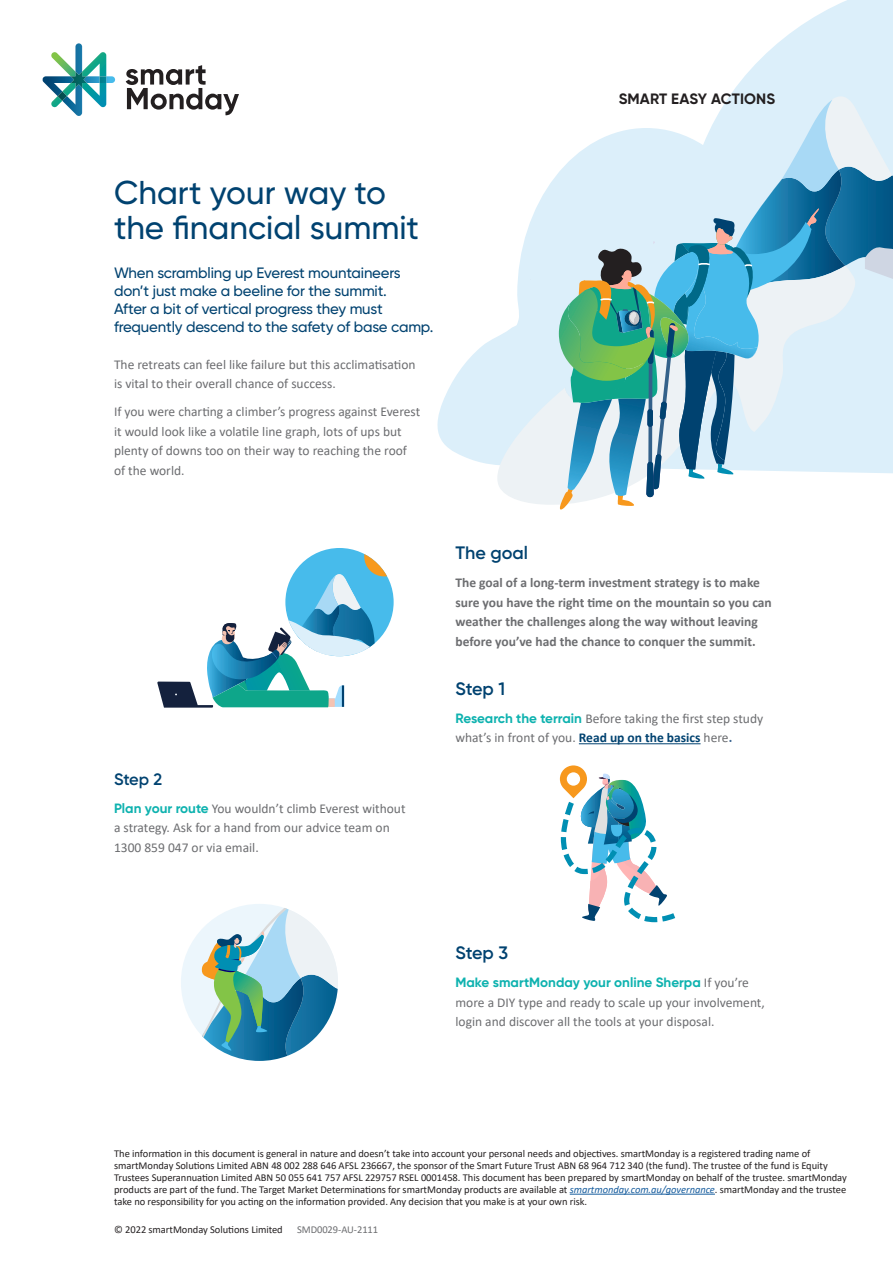
<style>
.page{position:relative;width:893px;height:1263px;background:#fff}
.page>*{position:absolute;margin:0;border:0;box-sizing:border-box;transform-origin:0 0}
.t1{font:500 33px/34.5px "Gilroy";color:#004270}
.t2{font:600 18px "Gilroy";color:#004270}
.t3{font:600 16.5px "Gilroy";color:#004270}
.t4{font:500 15px/18px "Gilroy";letter-spacing:-.01em;color:#004270}
.t5{font:700 15px "Gilroy";letter-spacing:.005em;color:#231f20}
.t6{font:13.5px/19.5px "Calibri";color:#6c6d70}
.t7{font:700 13.5px/19.5px "Calibri";color:#6c6d70}
.t8{font:700 13.5px "Gilroy";color:#0eb2af}
.t9{font:10.5px/12px "Calibri";letter-spacing:-.005em;color:#231f20}
.t10{font:10.5px "Calibri";letter-spacing:-.005em;color:#6c6d70}
.s1{font-family:"Gilroy";font-weight:700;color:#0eb2af}
.s2{font-weight:700;color:#004270}
.s3{font-weight:700;color:#3c6691}
.s4{font-family:"Calibri";font-weight:400;color:#6c6d70}
.s5{font-style:italic;color:#175d9e}
</style>
<div class="page">
<svg style="left:437px;top:0;width:456px;height:476px"></svg>
<hr style="left:579px;top:743px;width:122px;height:1px;background:#004270">
<svg style="left:559px;top:96px;width:334px;height:414px;background:#a9cfda"></svg>
<svg style="left:560px;top:765px;width:115px;height:157px"></svg>
<svg style="left:157px;top:548px;width:237px;height:160px"></svg>
<svg style="left:181px;top:904px;width:157px;height:157px"></svg>
<svg style="left:43px;top:43px;width:72px;height:73px"></svg>
<img style="left:58px;top:72px;width:48px;height:29px">
<svg style="left:126px;top:65px;width:113px;height:50px"></svg>
<hr style="left:570px;top:1194px;width:145px;height:1px;background:#175d9e">
<h3 class="t5" style="left:619px;top:90px;width:158px">SMART EASY ACTIONS</h3>
<h1 class="t1" style="left:114px;top:175px;width:307px">Chart your way to the financial summit</h1>
<h3 class="t4" style="left:114px;top:264px;width:321px">When scrambling up Everest mountaineers don’t just make a beeline for the summit.<br>After a bit of vertical progress they must frequently descend to the safety of base camp.</h3>
<p class="t6" style="left:114px;top:354px;width:303px">The retreats can feel like failure but this acclimatisation is vital to their overall chance of success.</p>
<p class="t6" style="left:114px;top:401px;width:308px">If you were charting a climber’s progress against Everest it would look like a volatile line graph, lots of ups but plenty of downs too on their way to reaching the roof of the world.</p>
<h3 class="t3" style="left:114px;top:769px;width:50px">Step 2</h3>
<p class="t6" style="left:114px;top:798px;width:293px"><span class="s1">Plan your route</span> You wouldn’t climb Everest without a strategy. Ask for a hand from our advice team on<br>1300 859 047 or via email.</p>
<h2 class="t2" style="left:455px;top:542px;width:74px">The goal</h2>
<p class="t7" style="left:455px;top:573px;width:318px">The goal of a long-term investment strategy is to make sure you have the right time on the mountain so you can weather the challenges along the way without leaving before you’ve had the chance to conquer the summit.</p>
<h2 class="t2" style="left:455px;top:677px;width:51px">Step 1</h2>
<p class="t6" style="left:455px;top:708px;width:309px"><span class="s1">Research the terrain</span> Before taking the first step study what’s in front of you. <span class="s2">Read up on the basics</span> here<span class="s3">.</span></p>
<h2 class="t2" style="left:455px;top:941px;width:54px">Step 3</h2>
<p class="t8" style="left:455px;top:974px;width:295px">Make smartMonday your online Sherpa <span class="s4">If you’re</span></p>
<p class="t6" style="left:455px;top:992px;width:311px">more a DIY type and ready to scale up your involvement, login and discover all the tools at your disposal.</p>
<p class="t9" style="left:114px;top:1147px;width:734px">The information in this document is general in nature and doesn’t take into account your personal needs and objectives. smartMonday is a registered trading name of smartMonday Solutions Limited ABN 48 002 288 646 AFSL 236667, the sponsor of the Smart Future Trust ABN 68 964 712 340 (the fund). The trustee of the fund is Equity Trustees Superannuation Limited ABN 50 055 641 757 AFSL 229757 RSEL 0001458. This document has been prepared by smartMonday on behalf of the trustee. smartMonday products are part of the fund. The Target Market Determinations for smartMonday products are available at <span class="s5">smartmonday.com.au/governance</span>. smartMonday and the trustee take no responsibility for you acting on the information provided. Any decision that you make is at your own risk.</p>
<p class="t9" style="left:114px;top:1223px;width:170px">© 2022 smartMonday Solutions Limited</p>
<p class="t10" style="left:297px;top:1222px;width:83px">SMD0029-AU-2111</p>
</div>
